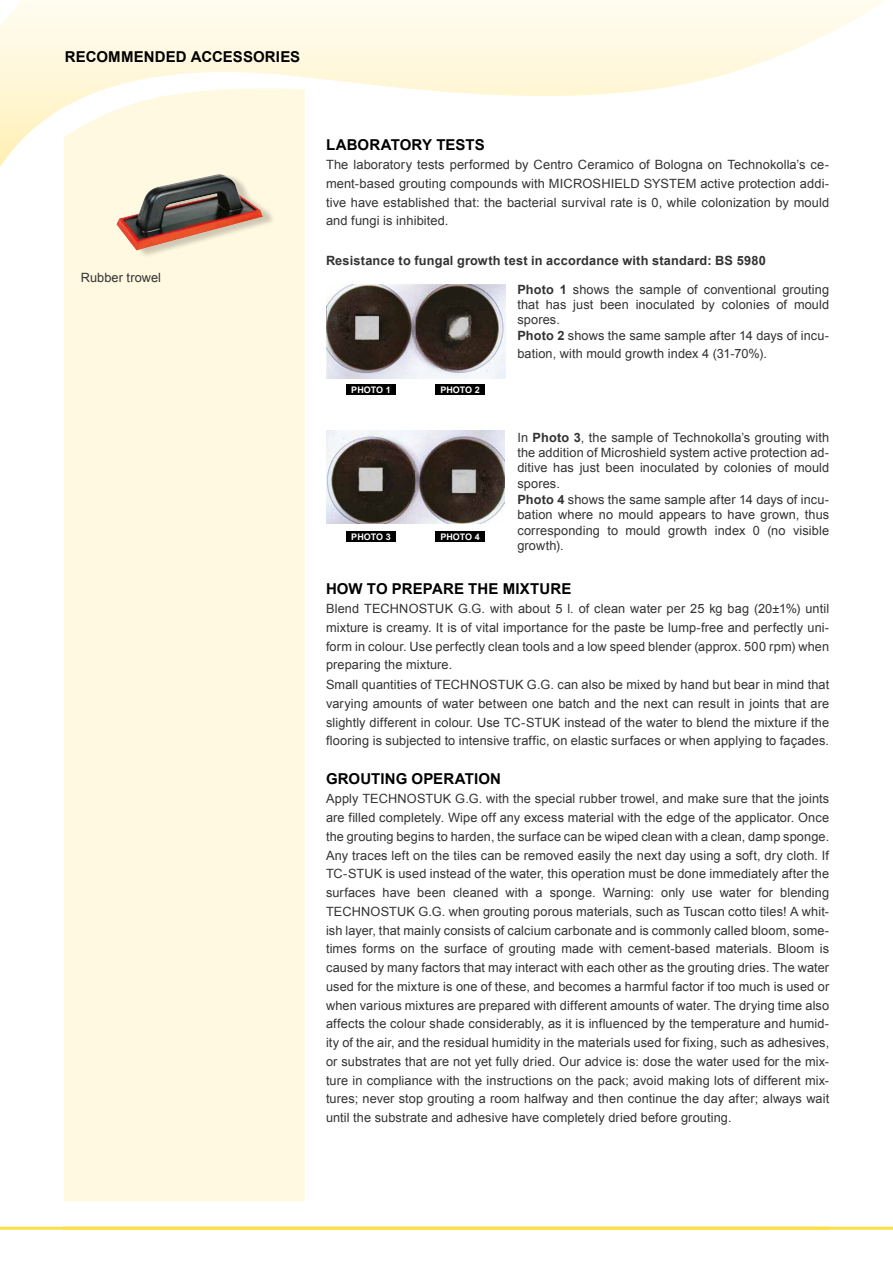
<style>
.page{position:relative;width:893px;height:1263px;background:#fff}
.page>*{position:absolute;margin:0;border:0;box-sizing:border-box;transform-origin:0 0}
.t1{font:700 15px "Arial";letter-spacing:.01em;color:#000}
.t2{font:12.75px/18.8px "Arial";letter-spacing:.01em;color:#333}
.t3{font:700 12.75px "Arial";letter-spacing:.015em;color:#333}
.t4{font:700 9px "Arial";color:#fff}
.s1{font-weight:700}
</style>
<div class="page">
<hr style="left:0;top:1227px;width:829px;height:3px;background:#ffdf43">
<div style="left:64px;top:167px;width:241px;height:1034px;background:#fff9e1"></div>
<svg style="left:0;top:0;width:885px;height:167px"></svg>
<hr style="left:63px;top:1227px;width:830px;height:3px;background:#ffdf43">
<div style="left:121px;top:174px;width:155px;height:85px;background:#000;opacity:.2"></div>
<img style="left:116px;top:174px;width:147px;height:76px">
<img style="left:326px;top:285px;width:179px;height:93px">
<img style="left:326px;top:430px;width:178px;height:93px">
<div style="left:346px;top:385px;width:49px;height:10px;background:#000"></div>
<div style="left:436px;top:385px;width:49px;height:10px;background:#000"></div>
<div style="left:346px;top:532px;width:49px;height:10px;background:#000"></div>
<div style="left:436px;top:532px;width:49px;height:10px;background:#000"></div>
<p class="t1" style="left:65px;top:47px;width:237px">RECOMMENDED ACCESSORIES</p>
<p class="t2" style="left:81px;top:268px;width:82px">Rubber trowel</p>
<p class="t1" style="left:326px;top:134px;width:160px">LABORATORY TESTS</p>
<p class="t2" style="left:326px;top:155px;width:505px;text-align:justify">The laboratory tests performed by Centro Ceramico of Bologna on Technokolla’s ce&shy;ment-based grouting compounds with MICROSHIELD SYSTEM active protection addi&shy;tive have established that: the bacterial survival rate is 0, while colonization by mould and fungi is inhibited.</p>
<p class="t3" style="left:326px;top:252px;width:441px">Resistance to fungal growth test in accordance with standard: BS 5980</p>
<p class="t2" style="left:517px;top:281px;width:313px;line-height:15.6px"><span class="s1">Photo 1</span> shows the sample of conventional grouting that has just been inoculated by colonies of mould spores.<br><span class="s1">Photo 2</span> shows the same sample after 14 days of incu-</p>
<p class="t2" style="left:517px;top:345px;width:251px">bation, with mould growth index 4 (31-70%).</p>
<p class="t4" style="left:351px;top:383px;width:41px">PHOTO 1</p>
<p class="t4" style="left:440px;top:383px;width:41px">PHOTO 2</p>
<p class="t2" style="left:517px;top:430px;width:313px;line-height:15.5px">In <span class="s1">Photo 3</span>, the sample of Technokolla’s grouting with the addition of Microshield system active protection ad&shy;ditive has just been inoculated by colonies of mould spores.<br><span class="s1">Photo 4</span> shows the same sample after 14 days of incu&shy;bation where no mould appears to have grown, thus corresponding to mould growth index 0 (no visible growth).</p>
<p class="t1" style="left:326px;top:578px;width:247px">HOW TO PREPARE THE MIXTURE</p>
<p class="t2" style="left:326px;top:599px;width:505px">Blend TECHNOSTUK G.G. with about 5 l. of clean water per 25 kg bag (20±1%) until mixture is creamy. It is of vital importance for the paste be lump-free and perfectly uni&shy;form in colour. Use perfectly clean tools and a low speed blender (approx. 500 rpm) when preparing the mixture.<br>Small quantities of TECHNOSTUK G.G. can also be mixed by hand but bear in mind that varying amounts of water between one batch and the next can result in joints that are slightly different in colour. Use TC-STUK instead of the water to blend the mixture if the flooring is subjected to intensive traffic, on elastic surfaces or when applying to façades.</p>
<p class="t1" style="left:326px;top:768px;width:177px">GROUTING OPERATION</p>
<p class="t2" style="left:326px;top:789px;width:505px;text-align:justify">Apply TECHNOSTUK G.G. with the special rubber trowel, and make sure that the joints are filled completely. Wipe off any excess material with the edge of the applicator. Once the grouting begins to harden, the surface can be wiped clean with a clean, damp sponge.<br>Any traces left on the tiles can be removed easily the next day using a soft, dry cloth. If TC-STUK is used instead of the water, this operation must be done immediately after the surfaces have been cleaned with a sponge. Warning: only use water for blending TECHNOSTUK G.G. when grouting porous materials, such as Tuscan cotto tiles! A whit&shy;ish layer, that mainly consists of calcium carbonate and is commonly called bloom, some&shy;times forms on the surface of grouting made with cement-based materials. Bloom is caused by many factors that may interact with each other as the grouting dries. The water used for the mixture is one of these, and becomes a harmful factor if too much is used or when various mixtures are prepared with different amounts of water. The drying time also affects the colour shade considerably, as it is influenced by the temperature and humid&shy;ity of the air, and the residual humidity in the materials used for fixing, such as adhesives, or substrates that are not yet fully dried. Our advice is: dose the water used for the mix&shy;ture in compliance with the instructions on the pack; avoid making lots of different mix&shy;tures; never stop grouting a room halfway and then continue the day after; always wait until the substrate and adhesive have completely dried before grouting.</p>
<p class="t4" style="left:351px;top:531px;width:41px">PHOTO 3</p>
<p class="t4" style="left:440px;top:531px;width:41px">PHOTO 4</p>
</div>
